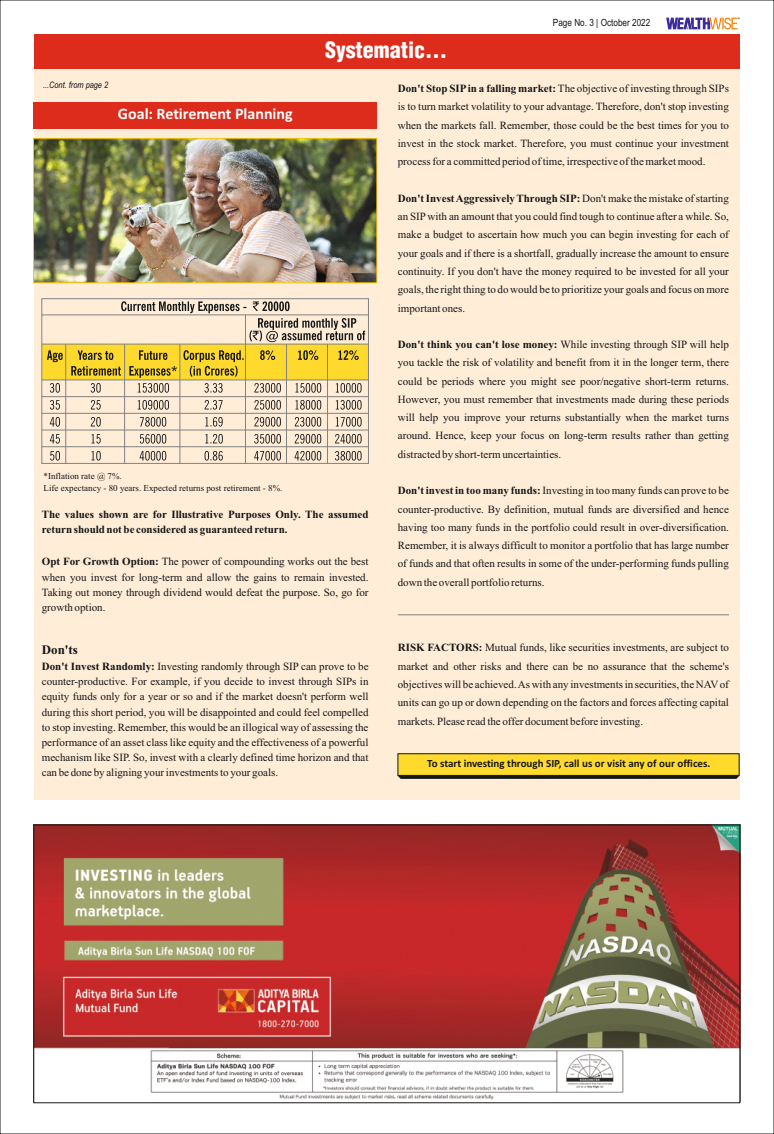
<style>
.page{position:relative;width:774px;height:1134px;background:#fff}
.page>*{position:absolute;margin:0;border:0;box-sizing:border-box;transform-origin:0 0}
.t1{font:22px "Switzerland Cond Black";color:#fff}
.t2{font:700 16px "Calibri";color:#fff}
.t3{font:700 13px "Times New Roman";color:#151616}
.t4{font:11px/18.3px "Times New Roman";color:#151616;text-align:justify}
.t5{font:700 11px/14.6px "Times New Roman";color:#151616}
.t6{font:700 11px "Calibri";color:#151616}
.t7{font:10px "Arial Narrow";color:#151616}
.t8{font:9px/12px "Times New Roman";color:#151616}
.t9{font:italic 9px "Arial Narrow";color:#151616}
.s1{font-weight:700}
</style>
<div class="page">
<svg style="left:666px;top:17px;width:74px;height:12px"></svg>
<img style="left:33px;top:825px;width:705px;height:276px">
<div style="left:34px;top:34px;width:705px;height:766px;background:#ffedd8"></div>
<div style="left:34px;top:34px;width:706px;height:35px;background:#dd2b1c"></div>
<div style="left:33px;top:103px;width:344px;height:26px;background:#dd2b1c"></div>
<div style="left:42px;top:344px;width:326px;height:36px;background:#ffda2d"></div>
<div style="left:42px;top:298px;width:327px;height:166px;border:1px solid #818281"></div>
<hr style="left:42px;top:315px;width:327px;height:1px;background:#818281">
<hr style="left:42px;top:380px;width:327px;height:1px;background:#818281">
<hr style="left:42px;top:396px;width:327px;height:1px;background:#818281">
<hr style="left:42px;top:413px;width:327px;height:1px;background:#818281">
<hr style="left:42px;top:430px;width:327px;height:1px;background:#818281">
<hr style="left:42px;top:344px;width:327px;height:1px;background:#818281">
<hr style="left:65px;top:344px;width:1px;height:119px;background:#818281">
<hr style="left:245px;top:315px;width:1px;height:148px;background:#818281">
<hr style="left:124px;top:344px;width:1px;height:119px;background:#818281">
<hr style="left:286px;top:344px;width:1px;height:119px;background:#818281">
<hr style="left:327px;top:344px;width:1px;height:119px;background:#818281">
<svg style="left:121px;top:301px;width:244px;height:41px"></svg>
<svg style="left:47px;top:350px;width:315px;height:111px"></svg>
<hr style="left:180px;top:344px;width:1px;height:119px;background:#818281">
<hr style="left:42px;top:446px;width:327px;height:1px;background:#818281">
<img style="left:35px;top:140px;width:340px;height:141px">
<div style="left:33px;top:138px;width:344px;height:145px;border:1px solid #fdc900"></div>
<hr style="left:398px;top:615px;width:331px;height:1px;background:#818281">
<svg style="left:397px;top:753px;width:343px;height:26px;background:#d1b42b"></svg>
<h1 class="t1" style="left:325px;top:36px;width:124px">Systematic...</h1>
<p class="t7" style="left:553px;top:19px;width:99px">Page No. 3 | October 2022</p>
<p class="t9" style="left:43px;top:82px;width:67px">...Cont. from page 2</p>
<h2 class="t2" style="left:118px;top:107px;width:176px">Goal: Retirement Planning</h2>
<p class="t8" style="left:44px;top:471px;width:240px">*Inflation rate @ 7%.<br>Life expectancy - 80 years. Expected returns post retirement - 8%.</p>
<p class="t5" style="left:42px;top:508px;width:328px">The values shown are for Illustrative Purposes Only. The assumed return should not be considered as guaranteed return.</p>
<p class="t4" style="left:42px;top:555px;width:328px;line-height:15.2px"><span class="s1">Opt For Growth Option:</span> The power of compounding works out the best when you invest for long-term and allow the gains to remain invested.<br>Taking out money through dividend would defeat the purpose. So, go for growth option.</p>
<p class="t3" style="left:42px;top:645px;width:38px">Don'ts</p>
<p class="t4" style="left:42px;top:660px;width:328px;line-height:15.2px"><span class="s1">Don't Invest Randomly:</span> Investing randomly through SIP can prove to be counter-productive. For example, if you decide to invest through SIPs in equity funds only for a year or so and if the market doesn't perform well during this short period, you will be disappointed and could feel compelled to stop investing. Remember, this would be an illogical way of assessing the performance of an asset class like equity and the effectiveness of a powerful mechanism like SIP. So, invest with a clearly defined time horizon and that can be done by aligning your investments to your goals.</p>
<p class="t4" style="left:398px;top:80px;width:333px"><span class="s1">Don't Stop SIPin a falling market:</span> The objective of investing through SIPs is to turn market volatility to your advantage. Therefore, don't stop investing when the markets fall. Remember, those could be the best times for you to invest in the stock market. Therefore, you must continue your investment process for a committed period of time, irrespective of the market mood.</p>
<p class="t4" style="left:398px;top:190px;width:333px"><span class="s1">Don't Invest Aggressively Through SIP:</span> Don't make the mistake of starting an SIPwith an amount that you could find tough to continue after a while. So, make a budget to ascertain how much you can begin investing for each of your goals and if there is a shortfall, gradually increase the amount to ensure continuity. If you don't have the money required to be invested for all your goals, the right thing to do would be to prioritize your goals and focus on more important ones.</p>
<p class="t4" style="left:398px;top:336px;width:333px"><span class="s1">Don't think you can't lose money:</span> While investing through SIP will help you tackle the risk of volatility and benefit from it in the longer term, there could be periods where you might see poor/negative short-term returns.<br>However, you must remember that investments made during these periods will help you improve your returns substantially when the market turns around. Hence, keep your focus on long-term results rather than getting distracted by short-term uncertainties.</p>
<p class="t4" style="left:398px;top:482px;width:333px"><span class="s1">Don't invest in too many funds:</span> Investing in too many funds can prove to be counter-productive. By definition, mutual funds are diversified and hence having too many funds in the portfolio could result in over-diversification.<br>Remember, it is always difficult to monitor a portfolio that has large number of funds and that often results in some of the under-performing funds pulling down the overall portfolio returns.</p>
<p class="t4" style="left:398px;top:640px;width:333px"><span class="s1">RISK FACTORS:</span> Mutual funds, like securities investments, are subject to market and other risks and there can be no assurance that the scheme's objectives will be achieved. As with any investments in securities, the NAVof units can go up or down depending on the factors and forces affecting capital markets. Please read the offer document before investing.</p>
<p class="t6" style="left:427px;top:759px;width:285px">To start investing through SIP, call us or visit any of our offices.</p>
</div>
